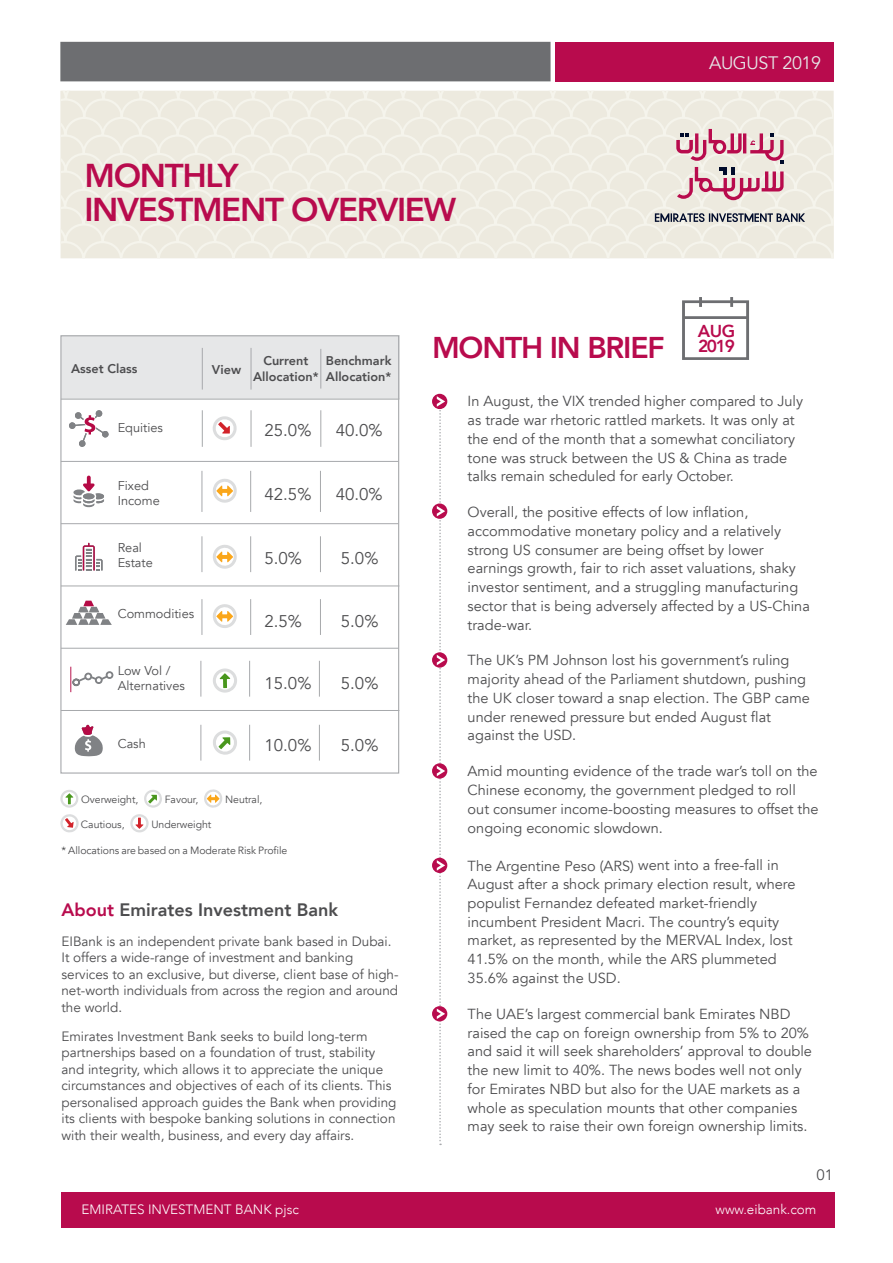
<style>
.page{position:relative;width:893px;height:1263px;background:#fff}
.page>*{position:absolute;margin:0;border:0;box-sizing:border-box;transform-origin:0 0}
.t1{font:800 33px/34.5px "Avenir";letter-spacing:-.04em;color:#b80b4d}
.t2{font:800 30px "Avenir";letter-spacing:-.04em;color:#b80b4d}
.t3{font:800 18px "Avenir";color:#4d4d4f}
.t4{font:18px "Avenir";letter-spacing:-.025em;color:#e6e7e8}
.t5{font:800 17.25px/15px "Avenir";letter-spacing:-.075em;color:#b80b4d}
.t6{font:16.95px "Avenir";color:#4d4d4f}
.t7{font:15px "Avenir";color:#4d4d4f}
.t8{font:14.55px/18.8px "Avenir";color:#4d4d4f}
.t9{font:13.5px/16.5px "Avenir";color:#4d4d4f}
.t10{font:300 13.5px "Avenir";color:#fff}
.t11{font:12.75px/15.3px "Avenir";color:#4d4d4f}
.t12{font:800 12.6px/15.1px "Avenir";color:#4d4d4f;text-align:center}
.t13{font:10.5px "Avenir";letter-spacing:-.005em;color:#4d4d4f}
.s1{color:#b80b4d}
</style>
<div class="page">
<svg style="left:60px;top:91px;width:774px;height:167px;background:#eeebe1"></svg>
<div style="left:556px;top:42px;width:278px;height:39px;background:#b80b4d"></div>
<div style="left:60px;top:42px;width:491px;height:39px;background:#6d6e71"></div>
<svg style="left:676px;top:129px;width:108px;height:71px;background:#dcb0b9"></svg>
<svg style="left:655px;top:213px;width:150px;height:9px"></svg>
<div style="left:61px;top:1192px;width:774px;height:35px;background:#b80b4d"></div>
<svg style="left:432px;top:394px;width:15px;height:15px"></svg>
<svg style="left:432px;top:763px;width:15px;height:16px"></svg>
<svg style="left:432px;top:858px;width:15px;height:15px"></svg>
<svg style="left:432px;top:652px;width:15px;height:16px"></svg>
<svg style="left:432px;top:503px;width:15px;height:16px"></svg>
<svg style="left:432px;top:1006px;width:15px;height:15px"></svg>
<svg style="left:437px;top:396px;width:8px;height:749px"></svg>
<svg style="left:60px;top:790px;width:18px;height:18px"></svg>
<svg style="left:144px;top:790px;width:18px;height:18px"></svg>
<svg style="left:204px;top:789px;width:18px;height:19px"></svg>
<svg style="left:60px;top:814px;width:19px;height:19px"></svg>
<svg style="left:130px;top:814px;width:19px;height:18px"></svg>
<div style="left:61px;top:335px;width:338px;height:64px;background:#e6e7e8"></div>
<hr style="left:61px;top:461px;width:337px;height:1px;background:#a7a9ac">
<hr style="left:61px;top:399px;width:338px;height:1px;background:#a7a9ac">
<hr style="left:61px;top:523px;width:337px;height:1px;background:#a7a9ac">
<hr style="left:202px;top:348px;width:1px;height:42px;background:#a7a9ac">
<hr style="left:251px;top:348px;width:1px;height:42px;background:#a7a9ac">
<hr style="left:320px;top:349px;width:1px;height:40px;background:#a7a9ac">
<hr style="left:61px;top:586px;width:338px;height:1px;background:#a7a9ac">
<hr style="left:61px;top:648px;width:338px;height:1px;background:#a7a9ac">
<hr style="left:61px;top:710px;width:338px;height:1px;background:#a7a9ac">
<hr style="left:202px;top:536px;width:1px;height:36px;background:#a7a9ac">
<hr style="left:250px;top:536px;width:1px;height:36px;background:#a7a9ac">
<hr style="left:320px;top:536px;width:1px;height:36px;background:#a7a9ac">
<svg style="left:75px;top:543px;width:28px;height:27px"></svg>
<svg style="left:213px;top:545px;width:24px;height:24px"></svg>
<svg style="left:213px;top:604px;width:24px;height:24px"></svg>
<hr style="left:202px;top:471px;width:1px;height:41px;background:#a7a9ac">
<hr style="left:250px;top:471px;width:1px;height:41px;background:#a7a9ac">
<hr style="left:320px;top:471px;width:1px;height:41px;background:#a7a9ac">
<svg style="left:73px;top:476px;width:31px;height:31px"></svg>
<svg style="left:213px;top:479px;width:24px;height:24px"></svg>
<hr style="left:202px;top:599px;width:1px;height:36px;background:#a7a9ac">
<hr style="left:250px;top:599px;width:1px;height:36px;background:#a7a9ac">
<hr style="left:320px;top:599px;width:1px;height:36px;background:#a7a9ac">
<svg style="left:66px;top:601px;width:46px;height:24px"></svg>
<hr style="left:201px;top:725px;width:1px;height:36px;background:#a7a9ac">
<hr style="left:249px;top:725px;width:1px;height:36px;background:#a7a9ac">
<hr style="left:319px;top:725px;width:1px;height:36px;background:#a7a9ac">
<svg style="left:74px;top:724px;width:29px;height:32px"></svg>
<hr style="left:201px;top:661px;width:1px;height:36px;background:#a7a9ac">
<hr style="left:249px;top:661px;width:1px;height:36px;background:#a7a9ac">
<hr style="left:319px;top:661px;width:1px;height:36px;background:#a7a9ac">
<svg style="left:70px;top:667px;width:43px;height:25px"></svg>
<svg style="left:69px;top:410px;width:40px;height:37px"></svg>
<hr style="left:202px;top:410px;width:1px;height:37px;background:#a7a9ac">
<hr style="left:251px;top:410px;width:1px;height:37px;background:#a7a9ac">
<hr style="left:320px;top:410px;width:1px;height:37px;background:#a7a9ac">
<svg style="left:213px;top:416px;width:24px;height:24px"></svg>
<div style="left:60px;top:335px;width:339px;height:439px;border:1px solid #a7a9ac"></div>
<svg style="left:213px;top:730px;width:24px;height:25px"></svg>
<svg style="left:213px;top:668px;width:24px;height:25px"></svg>
<svg style="left:682px;top:297px;width:67px;height:63px"></svg>
<h1 class="t1" style="left:84px;top:158px;width:373px">MONTHLY<br>INVESTMENT OVERVIEW</h1>
<p class="t4" style="left:709px;top:52px;width:113px">AUGUST 2019</p>
<p class="t12" style="left:71px;top:361px;width:68px">Asset Class</p>
<p class="t12" style="left:253px;top:353px;width:67px">Current<br>Allocation*</p>
<p class="t12" style="left:326px;top:353px;width:67px;text-align:left">Benchmark<br>Allocation*</p>
<p class="t12" style="left:212px;top:362px;width:31px">View</p>
<p class="t11" style="left:118px;top:420px;width:47px">Equities</p>
<p class="t6" style="left:264px;top:420px;width:48px">25.0%</p>
<p class="t6" style="left:336px;top:420px;width:48px">40.0%</p>
<p class="t11" style="left:118px;top:478px;width:44px">Fixed<br>Income</p>
<p class="t11" style="left:118px;top:540px;width:37px">Real<br>Estate</p>
<p class="t11" style="left:118px;top:606px;width:78px">Commodities</p>
<p class="t11" style="left:118px;top:663px;width:69px">Low Vol /<br>Alternatives</p>
<p class="t6" style="left:264px;top:484px;width:48px">42.5%</p>
<p class="t6" style="left:336px;top:484px;width:48px">40.0%</p>
<p class="t6" style="left:264px;top:548px;width:39px">5.0%</p>
<p class="t6" style="left:341px;top:548px;width:39px">5.0%</p>
<p class="t6" style="left:264px;top:611px;width:39px">2.5%</p>
<p class="t6" style="left:341px;top:611px;width:39px">5.0%</p>
<p class="t6" style="left:264px;top:673px;width:48px">15.0%</p>
<p class="t6" style="left:341px;top:673px;width:39px">5.0%</p>
<p class="t11" style="left:118px;top:736px;width:30px">Cash</p>
<p class="t6" style="left:264px;top:735px;width:48px">10.0%</p>
<p class="t6" style="left:341px;top:735px;width:39px">5.0%</p>
<p class="t13" style="left:81px;top:793px;width:59px">Overweight,</p>
<p class="t13" style="left:165px;top:793px;width:35px">Favour,</p>
<p class="t13" style="left:225px;top:793px;width:39px">Neutral,</p>
<p class="t13" style="left:81px;top:818px;width:45px">Cautious,</p>
<p class="t13" style="left:151px;top:818px;width:61px">Underweight</p>
<p class="t13" style="left:61px;top:844px;width:227px">* Allocations are based on a Moderate Risk Profile</p>
<p class="t3" style="left:61px;top:896px;width:278px"><span class="s1">About</span> Emirates Investment Bank</p>
<p class="t9" style="left:61px;top:933px;width:339px">EIBank is an independent private bank based in Dubai.<br>It offers a wide-range of investment and banking services to an exclusive, but diverse, client base of high&shy;net-worth individuals from across the region and around the world.</p>
<p class="t9" style="left:61px;top:1028px;width:337px">Emirates Investment Bank seeks to build long-term partnerships based on a foundation of trust, stability and integrity, which allows it to appreciate the unique circumstances and objectives of each of its clients. This personalised approach guides the Bank when providing its clients with bespoke banking solutions in connection with their wealth, business, and every day affairs.</p>
<p class="t5" style="left:698px;top:324px;width:39px">AUG<br>2019</p>
<h2 class="t2" style="left:432px;top:324px;width:234px">MONTH IN BRIEF</h2>
<p class="t8" style="left:468px;top:392px;width:337px">In August, the VIX trended higher compared to July as trade war rhetoric rattled markets. It was only at the end of the month that a somewhat conciliatory tone was struck between the US &amp; China as trade talks remain scheduled for early October.</p>
<p class="t8" style="left:468px;top:503px;width:344px">Overall, the positive effects of low inflation, accommodative monetary policy and a relatively strong US consumer are being offset by lower earnings growth, fair to rich asset valuations, shaky investor sentiment, and a struggling manufacturing sector that is being adversely affected by a US-China trade-war.</p>
<p class="t8" style="left:468px;top:651px;width:344px">The UK’s PM Johnson lost his government’s ruling majority ahead of the Parliament shutdown, pushing the UK closer toward a snap election. The GBP came under renewed pressure but ended August flat against the USD.</p>
<p class="t8" style="left:468px;top:762px;width:352px">Amid mounting evidence of the trade war’s toll on the Chinese economy, the government pledged to roll out consumer income-boosting measures to offset the ongoing economic slowdown.</p>
<p class="t8" style="left:468px;top:856px;width:329px">The Argentine Peso (ARS) went into a free-fall in August after a shock primary election result, where populist Fernandez defeated market-friendly incumbent President Macri. The country’s equity market, as represented by the MERVAL Index, lost 41.5% on the month, while the ARS plummeted 35.6% against the USD.</p>
<p class="t8" style="left:468px;top:1005px;width:346px">The UAE’s largest commercial bank Emirates NBD raised the cap on foreign ownership from 5% to 20% and said it will seek shareholders’ approval to double the new limit to 40%. The news bodes well not only for Emirates NBD but also for the UAE markets as a whole as speculation mounts that other companies may seek to raise their own foreign ownership limits.</p>
<p class="t7" style="left:816px;top:1166px;width:18px">01</p>
<p class="t10" style="left:81px;top:1201px;width:219px">EMIRATES INVESTMENT BANK pjsc</p>
<p class="t10" style="left:716px;top:1201px;width:102px">www.eibank.com</p>
</div>
